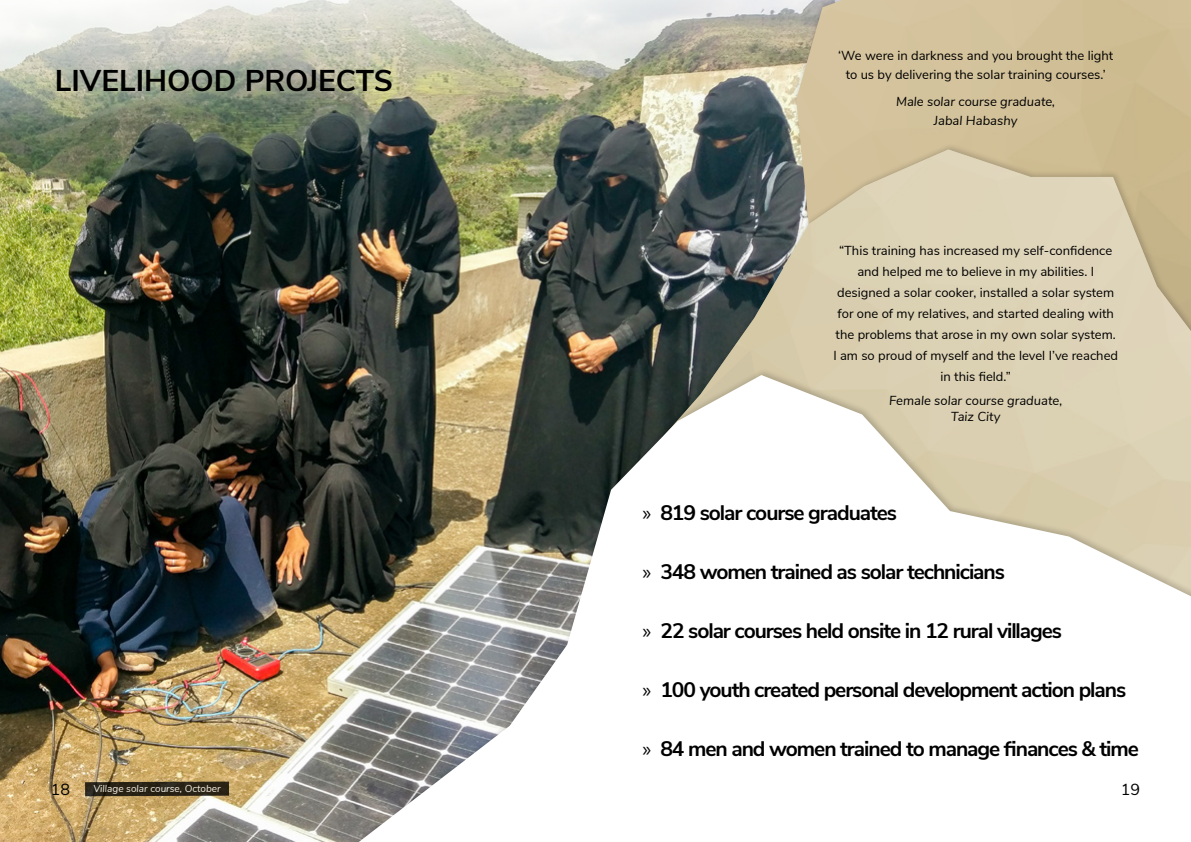
<style>
.page{position:relative;width:1191px;height:842px;background:#fff}
.page>*{position:absolute;margin:0;border:0;box-sizing:border-box;transform-origin:0 0}
.t1{font:700 30px "Nunito Sans";color:#000}
.t2{font:700 21px "Nunito Sans";letter-spacing:-.05em;color:#000}
.t3{font:16px "Nunito Sans";color:#000}
.t4{font:13px/21px "Nunito Sans";color:#000;text-align:center}
.t5{font:italic 13px/15.6px "Nunito Sans";color:#000;text-align:center}
.t6{font:italic 10px "Nunito Sans";letter-spacing:-.005em;color:#fff}
.s1{font-family:"Myriad Pro";font-weight:400}
</style>
<div class="page">
<img style="left:0;top:150px;width:656px;height:692px">
<img style="left:0;top:0;width:690px;height:150px">
<img style="left:699px;top:0;width:492px;height:142px">
<img style="left:659px;top:149px;width:532px;height:219px">
<div style="left:350px;top:368px;width:841px;height:474px;background:#000;opacity:.18"></div>
<svg style="left:359px;top:375px;width:31px;height:467px;background:#5f6058"></svg>
<img style="left:390px;top:375px;width:801px;height:467px">
<svg style="left:85px;top:781px;width:144px;height:15px;background:#332c1c"></svg>
<h1 class="t1" style="left:55px;top:58px;width:339px">LIVELIHOOD PROJECTS</h1>
<p class="t4" style="left:838px;top:45px;width:277px;line-height:19px">‘We were in darkness and you brought the light to us by delivering the solar training courses.’</p>
<p class="t5" style="left:896px;top:91px;width:161px;line-height:19px">Male solar course graduate,<br>Jabal Habashy</p>
<p class="t4" style="left:833px;top:239px;width:286px">“This training has increased my self-confidence and helped me to believe in my abilities. I designed a solar cooker, installed a solar system for one of my relatives, and started dealing with the problems that arose in my own solar system.<br>I am so proud of myself and the level I’ve reached in this field.”</p>
<p class="t5" style="left:889px;top:392px;width:175px">Female solar course graduate,<br>Taiz City</p>
<h2 class="t2" style="left:642px;top:497px;width:256px"><span class="s1">»</span> 819 solar course graduates</h2>
<h2 class="t2" style="left:642px;top:556px;width:364px"><span class="s1">»</span> 348 women trained as solar technicians</h2>
<h2 class="t2" style="left:642px;top:615px;width:421px"><span class="s1">»</span> 22 solar courses held onsite in 12 rural villages</h2>
<h2 class="t2" style="left:642px;top:674px;width:485px"><span class="s1">»</span> 100 youth created personal development action plans</h2>
<h2 class="t2" style="left:642px;top:734px;width:498px"><span class="s1">»</span> 84 men and women trained to manage finances &amp; time</h2>
<p class="t3" style="left:51px;top:778px;width:21px">18</p>
<p class="t3" style="left:1120px;top:778px;width:21px">19</p>
<p class="t6" style="left:93px;top:781px;width:129px">Village solar course, October</p>
</div>
